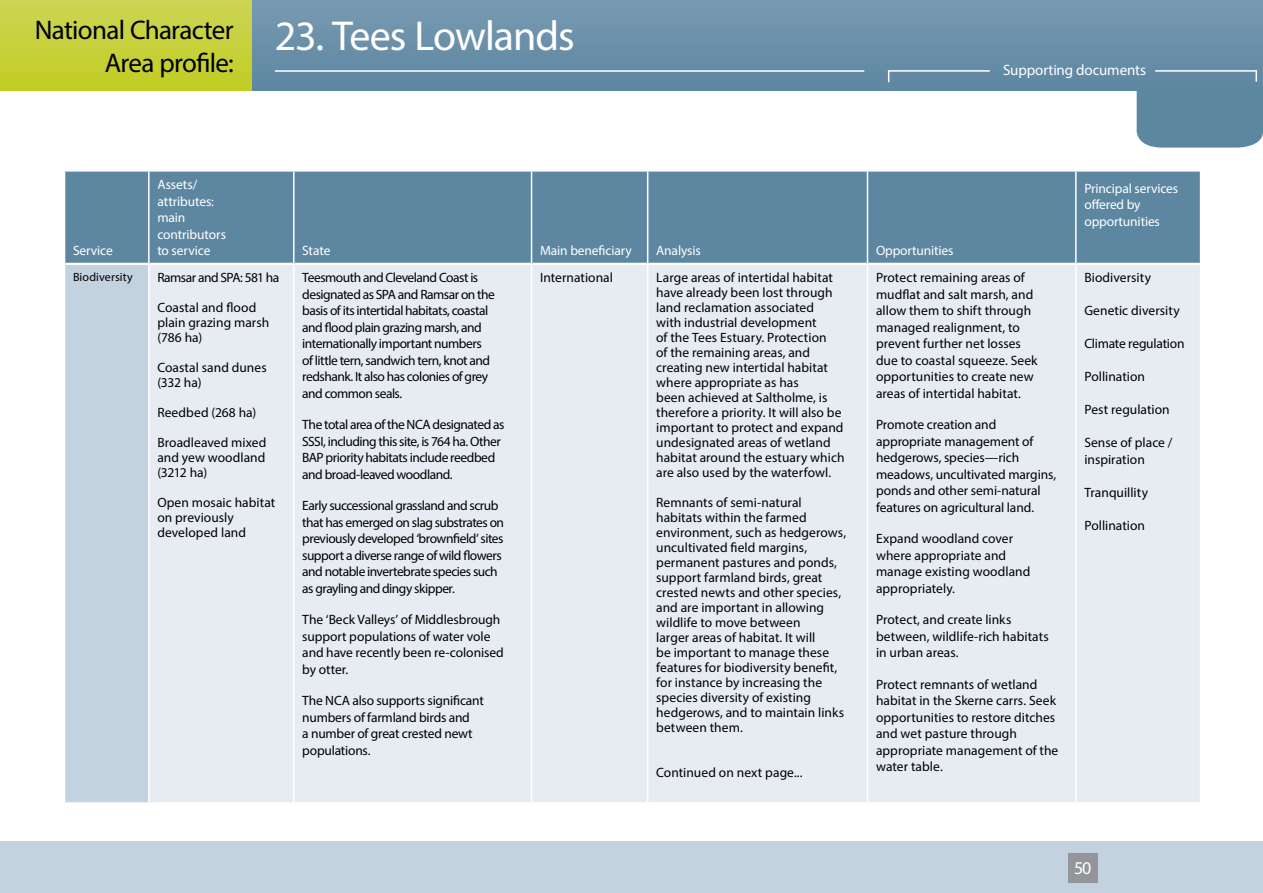
<style>
.page{position:relative;width:1263px;height:893px;background:#fff}
.page>*{position:absolute;margin:0;border:0;box-sizing:border-box;transform-origin:0 0}
.t1{font:42px "Myriad Pro";letter-spacing:-.025em;color:#fff}
.t2{font:27px/33px "Myriad Pro";letter-spacing:-.025em;color:#000;text-align:right}
.t3{font:18px "Myriad Pro";color:#fff}
.t4{font:15px "Myriad Pro";letter-spacing:-.01em;color:#fff}
.t5{font:13.5px/15px "Myriad Pro";color:#000}
.t6{font:13.5px/16.5px "Myriad Pro";letter-spacing:-.035em;color:#000}
.t7{font:13.5px/16.5px "Myriad Pro";letter-spacing:-.04em;color:#000}
.t8{font:13.5px/16.5px "Myriad Pro";letter-spacing:-.01em;color:#fff}
.t9{font:13.5px "Myriad Pro";letter-spacing:-.02em;color:#000}
.t10{font:12px "Myriad Pro";letter-spacing:.01em;color:#000}
</style>
<div class="page">
<div style="left:0;top:0;width:1263px;height:90px;background:linear-gradient(to bottom,#cbd456,#c1cd25)"></div>
<div style="left:0;top:842px;width:1263px;height:51px;background:#c3d2df"></div>
<div style="left:1137px;top:90px;width:126px;height:58px;background:#5d87a1"></div>
<div style="left:253px;top:0;width:1010px;height:90px;background:#6a90a9"></div>
<div style="left:65px;top:172px;width:1135px;height:91px;background:#5d87a1"></div>
<div style="left:65px;top:264px;width:84px;height:539px;background:#c3d2df"></div>
<div style="left:150px;top:265px;width:1050px;height:537px;background:#e6ecf1"></div>
<hr style="left:64px;top:802px;width:85px;height:2px;background:#fff">
<hr style="left:65px;top:263px;width:83px;height:2px;background:#fff">
<hr style="left:148px;top:264px;width:2px;height:538px;background:#fff">
<hr style="left:293px;top:264px;width:1px;height:538px;background:#fff">
<hr style="left:531px;top:264px;width:1px;height:538px;background:#fff">
<hr style="left:647px;top:264px;width:1px;height:538px;background:#fff">
<hr style="left:867px;top:264px;width:1px;height:538px;background:#fff">
<hr style="left:1075px;top:264px;width:1px;height:538px;background:#fff">
<hr style="left:148px;top:172px;width:2px;height:92px;background:#fff">
<hr style="left:293px;top:172px;width:1px;height:92px;background:#fff">
<hr style="left:531px;top:172px;width:1px;height:92px;background:#fff">
<hr style="left:647px;top:172px;width:1px;height:92px;background:#fff">
<hr style="left:867px;top:172px;width:1px;height:92px;background:#fff">
<hr style="left:1075px;top:172px;width:1px;height:92px;background:#fff">
<div style="left:1068px;top:853px;width:30px;height:30px;background:#939598"></div>
<hr style="left:275px;top:70px;width:589px;height:2px;background:#fff">
<hr style="left:888px;top:70px;width:102px;height:2px;background:#fff">
<svg style="left:1255px;top:72px;width:2px;height:10px"></svg>
<hr style="left:1155px;top:70px;width:102px;height:2px;background:#fff">
<h2 class="t2" style="left:35px;top:13px;width:200px">National Character<br>Area profile:</h2>
<p class="t8" style="left:73px;top:242px;width:41px">Service</p>
<p class="t8" style="left:157px;top:176px;width:70px">Assets/ attributes: main contributors to service</p>
<h1 class="t1" style="left:275px;top:10px;width:301px">23. Tees Lowlands</h1>
<p class="t8" style="left:302px;top:242px;width:30px">State</p>
<p class="t8" style="left:540px;top:242px;width:93px">Main beneficiary</p>
<p class="t8" style="left:656px;top:242px;width:46px">Analysis</p>
<p class="t8" style="left:876px;top:242px;width:79px">Opportunities</p>
<p class="t4" style="left:1003px;top:61px;width:144px">Supporting documents</p>
<p class="t8" style="left:1084px;top:180px;width:95px">Principal services offered by opportunities</p>
<p class="t10" style="left:73px;top:270px;width:61px">Biodiversity</p>
<p class="t7" style="left:157px;top:269px;width:123px">Ramsar and SPA: 581 ha</p>
<p class="t5" style="left:157px;top:300px;width:114px">Coastal and flood plain grazing marsh (786 ha)</p>
<p class="t5" style="left:157px;top:360px;width:111px">Coastal sand dunes (332 ha)</p>
<p class="t5" style="left:157px;top:405px;width:100px">Reedbed (268 ha)</p>
<p class="t5" style="left:157px;top:435px;width:111px;text-align:justify">Broadleaved mixed and yew woodland (3212 ha)</p>
<p class="t5" style="left:157px;top:495px;width:120px">Open mosaic habitat on previously developed land</p>
<p class="t7" style="left:302px;top:269px;width:194px">Teesmouth and Cleveland Coast is designated as SPA and Ramsar on the basis of its intertidal habitats, coastal and flood plain grazing marsh, and internationally important numbers of little tern, sandwich tern, knot and redshank. It also has colonies of grey and common seals.</p>
<p class="t6" style="left:302px;top:416px;width:204px">The total area of the NCA designated as SSSI, including this site, is 764 ha. Other BAP priority habitats include reedbed and broad-leaved woodland.</p>
<p class="t6" style="left:302px;top:497px;width:203px">Early successional grassland and scrub that has emerged on slag substrates on previously developed ‘brownfield’ sites support a diverse range of wild flowers and notable invertebrate species such as grayling and dingy skipper.</p>
<p class="t5" style="left:302px;top:611px;width:203px;line-height:16.5px">The ‘Beck Valleys’ of Middlesbrough support populations of water vole and have recently been re-colonised by otter.</p>
<p class="t5" style="left:302px;top:692px;width:183px;line-height:16.5px">The NCA also supports significant numbers of farmland birds and<br>a number of great crested newt populations.</p>
<p class="t5" style="left:540px;top:270px;width:74px">International</p>
<p class="t5" style="left:656px;top:270px;width:190px">Large areas of intertidal habitat have already been lost through land reclamation associated<br>with industrial development<br>of the Tees Estuary. Protection<br>of the remaining areas, and creating new intertidal habitat where appropriate as has<br>been achieved at Saltholme, is therefore a priority. It will also be important to protect and expand undesignated areas of wetland habitat around the estuary which are also used by the waterfowl.</p>
<p class="t5" style="left:656px;top:495px;width:191px">Remnants of semi-natural habitats within the farmed environment, such as hedgerows, uncultivated field margins, permanent pastures and ponds, support farmland birds, great crested newts and other species, and are important in allowing wildlife to move between<br>larger areas of habitat. It will<br>be important to manage these features for biodiversity benefit, for instance by increasing the species diversity of existing hedgerows, and to maintain links between them.</p>
<p class="t5" style="left:656px;top:765px;width:148px">Continued on next page...</p>
<p class="t5" style="left:876px;top:269px;width:163px;line-height:16.5px">Protect remaining areas of mudflat and salt marsh, and allow them to shift through managed realignment, to prevent further net losses due to coastal squeeze. Seek opportunities to create new areas of intertidal habitat.</p>
<p class="t5" style="left:876px;top:416px;width:182px;line-height:16.5px">Promote creation and appropriate management of hedgerows, species—rich meadows, uncultivated margins, ponds and other semi-natural features on agricultural land.</p>
<p class="t5" style="left:876px;top:530px;width:156px;line-height:16.5px">Expand woodland cover where appropriate and manage existing woodland appropriately.</p>
<p class="t5" style="left:876px;top:611px;width:174px;line-height:16.5px">Protect, and create links between, wildlife-rich habitats in urban areas.</p>
<p class="t5" style="left:876px;top:676px;width:184px;line-height:16.5px">Protect remnants of wetland habitat in the Skerne carrs. Seek opportunities to restore ditches and wet pasture through appropriate management of the water table.</p>
<p class="t5" style="left:1084px;top:270px;width:68px">Biodiversity</p>
<p class="t5" style="left:1084px;top:303px;width:97px">Genetic diversity</p>
<p class="t9" style="left:1084px;top:335px;width:102px">Climate regulation</p>
<p class="t5" style="left:1084px;top:369px;width:62px">Pollination</p>
<p class="t5" style="left:1084px;top:402px;width:87px">Pest regulation</p>
<p class="t5" style="left:1084px;top:434px;width:90px;line-height:16.5px">Sense of place / inspiration</p>
<p class="t5" style="left:1084px;top:484px;width:65px">Tranquillity</p>
<p class="t5" style="left:1084px;top:517px;width:62px">Pollination</p>
<h3 class="t3" style="left:1074px;top:857px;width:19px">50</h3>
</div>
